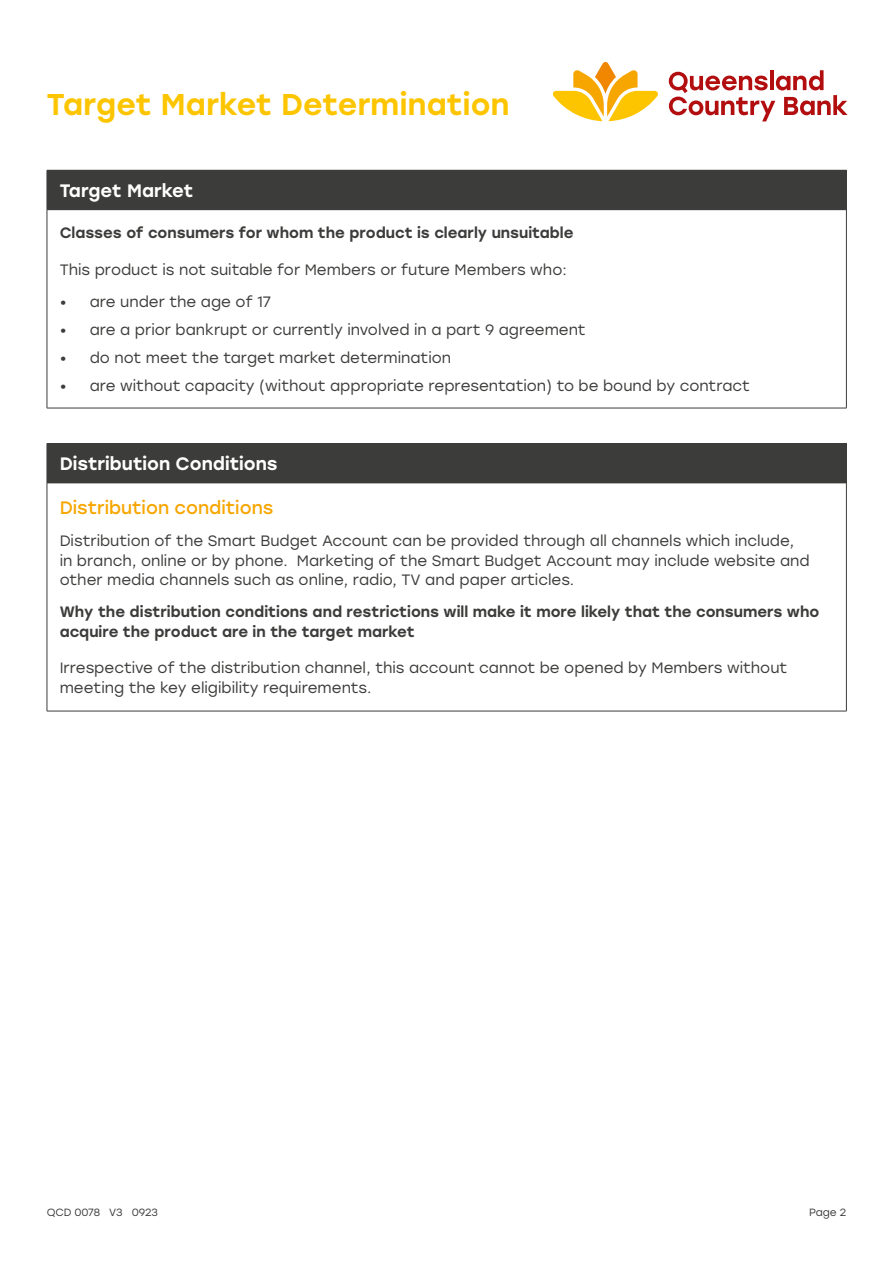
<style>
.page{position:relative;width:893px;height:1263px;background:#fff}
.page>*{position:absolute;margin:0;border:0;box-sizing:border-box;transform-origin:0 0}
.t1{font:500 30px "Stolzl";letter-spacing:.005em;color:#fdc500}
.t2{font:500 18px "Stolzl";color:#fff}
.t3{font:18px "Stolzl";color:#f7a600}
.t4{font:15px/19.5px "Stolzl";color:#3c3c3b}
.t5{font:500 15px/19.5px "Stolzl";color:#3c3c3b}
.t6{font:10.5px "Stolzl";letter-spacing:-.01em;color:#3c3c3b}
</style>
<div class="page">
<svg style="left:553px;top:62px;width:105px;height:59px"></svg>
<svg style="left:669px;top:70px;width:179px;height:51px"></svg>
<div style="left:47px;top:170px;width:799px;height:40px;background:#3c3c3b"></div>
<hr style="left:846px;top:170px;width:1px;height:40px;background:#3c3c3b">
<hr style="left:47px;top:210px;width:1px;height:198px;background:#3c3c3b">
<hr style="left:846px;top:210px;width:1px;height:198px;background:#3c3c3b">
<hr style="left:47px;top:408px;width:800px;height:1px;background:#3c3c3b">
<div style="left:47px;top:443px;width:799px;height:40px;background:#3c3c3b"></div>
<hr style="left:47px;top:483px;width:799px;height:1px;background:#3c3c3b">
<hr style="left:47px;top:443px;width:800px;height:1px;background:#3c3c3b">
<hr style="left:846px;top:444px;width:1px;height:39px;background:#3c3c3b">
<hr style="left:47px;top:483px;width:1px;height:228px;background:#3c3c3b">
<hr style="left:846px;top:483px;width:1px;height:228px;background:#3c3c3b">
<hr style="left:47px;top:711px;width:800px;height:1px;background:#3c3c3b">
<h1 class="t1" style="left:47px;top:83px;width:464px">Target Market Determination</h1>
<p class="t2" style="left:60px;top:178px;width:135px">Target Market</p>
<p class="t5" style="left:60px;top:222px;width:515px">Classes of consumers for whom the product is clearly unsuitable</p>
<p class="t4" style="left:60px;top:259px;width:509px">This product is not suitable for Members or future Members who:</p>
<p class="t4" style="left:60px;top:291px;width:213px">• are under the age of 17</p>
<p class="t4" style="left:60px;top:319px;width:527px">• are a prior bankrupt or currently involved in a part 9 agreement</p>
<p class="t4" style="left:60px;top:347px;width:393px">• do not meet the target market determination</p>
<p class="t4" style="left:60px;top:375px;width:692px">• are without capacity (without appropriate representation) to be bound by contract</p>
<p class="t2" style="left:60px;top:451px;width:219px">Distribution Conditions</p>
<p class="t3" style="left:60px;top:495px;width:215px">Distribution conditions</p>
<p class="t4" style="left:60px;top:530px;width:752px">Distribution of the Smart Budget Account can be provided through all channels which include, in branch, online or by phone. Marketing of the Smart Budget Account may include website and other media channels such as online, radio, TV and paper articles.</p>
<p class="t5" style="left:60px;top:601px;width:761px">Why the distribution conditions and restrictions will make it more likely that the consumers who acquire the product are in the target market</p>
<p class="t4" style="left:60px;top:658px;width:729px">Irrespective of the distribution channel, this account cannot be opened by Members without meeting the key eligibility requirements.</p>
<p class="t6" style="left:47px;top:1205px;width:113px">QCD 0078 V3 0923</p>
<p class="t6" style="left:809px;top:1205px;width:38px">Page 2</p>
</div>
